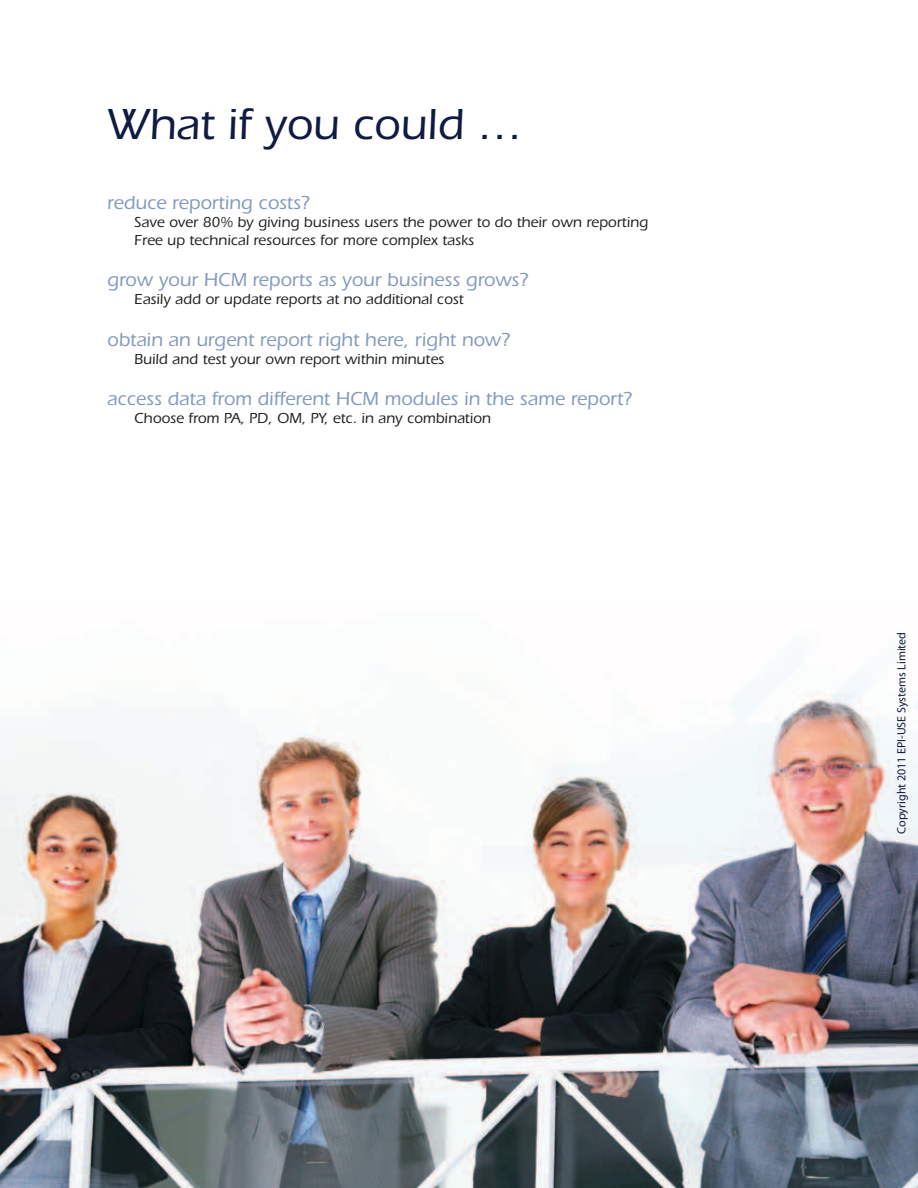
<style>
.page{position:relative;width:918px;height:1188px;background:#fff}
.page>*{position:absolute;margin:0;border:0;box-sizing:border-box;transform-origin:0 0}
.t1{font:500 45px "ITC Eras Std";color:#101b42}
.t2{font:500 19.5px "ITC Eras Std";color:#839abe}
.t3{font:500 15px/18px "ITC Eras Std";color:#231f20}
.t4{font:12px "Myriad Pro";color:#101b42}
</style>
<div class="page">
<img style="left:0;top:664px;width:918px;height:524px">
<h1 class="t1" style="left:107px;top:99px;width:417px">What if you could …</h1>
<h2 class="t2" style="left:107px;top:192px;width:204px">reduce reporting costs?</h2>
<p class="t3" style="left:134px;top:213px;width:516px">Save over 80% by giving business users the power to do their own reporting<br>Free up technical resources for more complex tasks</p>
<h2 class="t2" style="left:107px;top:269px;width:423px">grow your HCM reports as your business grows?</h2>
<p class="t3" style="left:134px;top:291px;width:331px">Easily add or update reports at no additional cost</p>
<h2 class="t2" style="left:107px;top:328px;width:405px">obtain an urgent report right here, right now?</h2>
<p class="t3" style="left:134px;top:350px;width:312px">Build and test your own report within minutes</p>
<h2 class="t2" style="left:107px;top:388px;width:527px">access data from different HCM modules in the same report?</h2>
<p class="t3" style="left:134px;top:409px;width:358px">Choose from PA, PD, OM, PY, etc. in any combination</p>
<p class="t4" style="left:894px;top:834px;width:203px;rotate:-90deg">Copyright 2011 EPI-USE Systems Limited</p>
</div>
